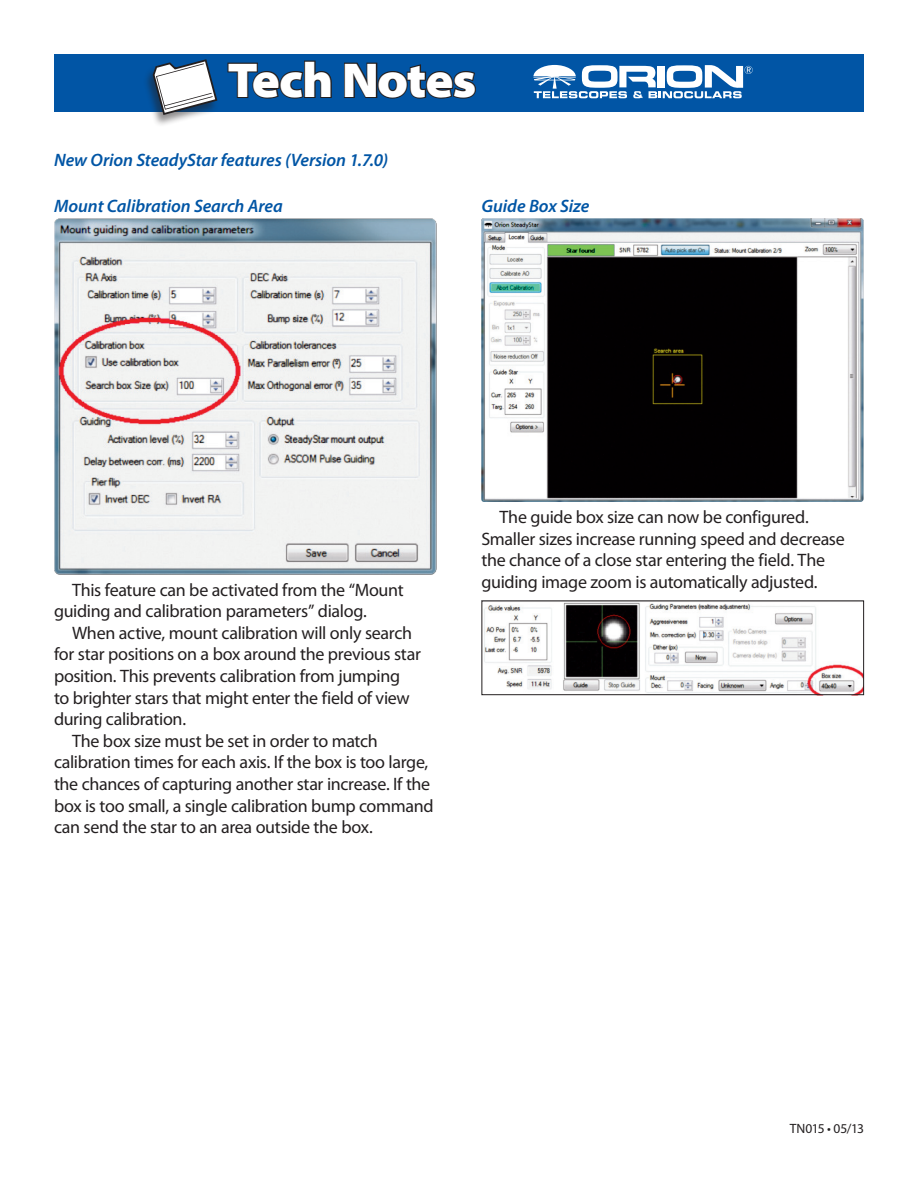
<style>
.page{position:relative;width:918px;height:1188px;background:#fff}
.page>*{position:absolute;margin:0;border:0;box-sizing:border-box;transform-origin:0 0}
.t1{font:900 semi-expanded 49.2px "Myriad Pro";letter-spacing:-.025em;color:#fff}
.t2{font:18px/21.6px "Myriad Pro";letter-spacing:-.02em;color:#231f20}
.t3{font:italic 600 18px "Myriad Pro";letter-spacing:-.005em;color:#0155a5}
.t4{font:13.5px "Myriad Pro";letter-spacing:-.03em;color:#231f20}
</style>
<div class="page">
<div style="left:54px;top:54px;width:810px;height:57px;background:#0155a5"></div>
<svg style="left:533px;top:65px;width:220px;height:33px"></svg>
<svg style="left:227px;top:60px;width:105px;height:39px"></svg>
<svg style="left:344px;top:62px;width:132px;height:37px"></svg>
<div style="left:143px;top:59px;width:77px;height:68px;background:#231f20;opacity:.5"></div>
<img style="left:54px;top:218px;width:382px;height:356px">
<img style="left:482px;top:218px;width:382px;height:284px">
<img style="left:484px;top:603px;width:378px;height:90px">
<div style="left:482px;top:601px;width:382px;height:94px;border:1px solid #231f20"></div>
<svg style="left:151px;top:59px;width:69px;height:58px"></svg>
<p class="t1" style="left:227px;top:52px;width:251px">Tech Notes</p>
<p class="t3" style="left:54px;top:148px;width:336px">New Orion SteadyStar features (Version 1.7.0)</p>
<p class="t3" style="left:54px;top:194px;width:230px">Mount Calibration Search Area</p>
<p class="t3" style="left:482px;top:194px;width:110px">Guide Box Size</p>
<p class="t2" style="left:54px;top:578px;width:351px;text-indent:18px">This feature can be activated from the “Mount guiding and calibration parameters” dialog.</p>
<p class="t2" style="left:54px;top:622px;width:368px;text-indent:18px">When active, mount calibration will only search for star positions on a box around the previous star position. This prevents calibration from jumping<br>to brighter stars that might enter the field of view during calibration.</p>
<p class="t2" style="left:54px;top:730px;width:381px;text-indent:18px">The box size must be set in order to match calibration times for each axis. If the box is too large, the chances of capturing another star increase. If the box is too small, a single calibration bump command can send the star to an area outside the box.</p>
<p class="t2" style="left:482px;top:506px;width:365px;text-indent:18px">The guide box size can now be configured.<br>Smaller sizes increase running speed and decrease the chance of a close star entering the field. The guiding image zoom is automatically adjusted.</p>
<p class="t4" style="left:790px;top:1120px;width:76px">TN015 • 05/13</p>
</div>
